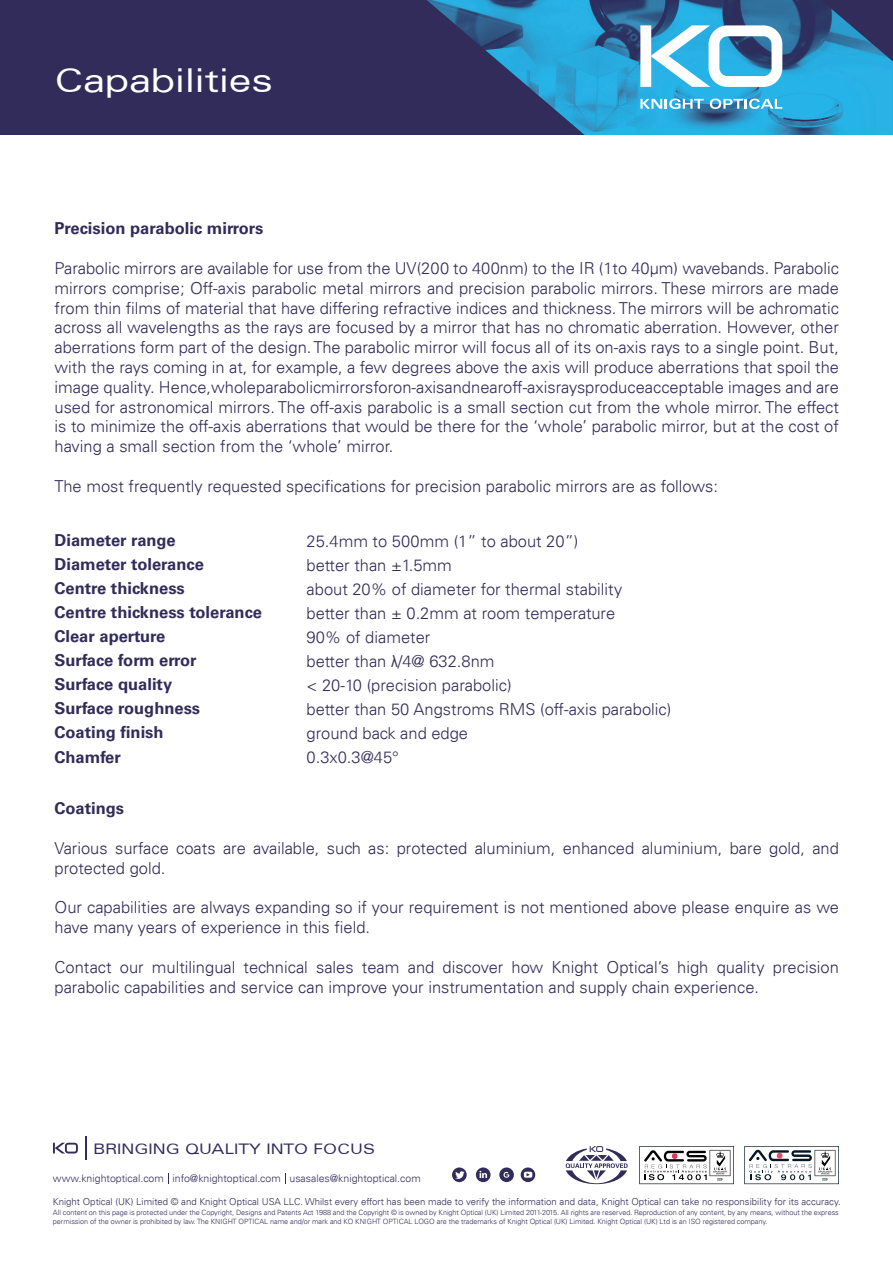
<style>
.page{position:relative;width:893px;height:1263px;background:#fff}
.page>*{position:absolute;margin:0;border:0;box-sizing:border-box;transform-origin:0 0}
.t1{font:expanded 33px "Univers";color:#fff}
.t2{font:300 16.5px/19.8px "Univers";color:#312c59}
.t3{font:700 16.5px/24px "Univers LT Std";color:#312c59}
.t4{font:expanded 14.55px "Univers";color:#312c59}
.t5{font:300 10.5px "Univers";color:#312c59}
.t6{font:300 9.6px "Univers";color:#312c59}
.t7{font:300 7.2px/8.7px "Univers";letter-spacing:-.005em;color:#312c59}
.s1{font-family:"Arial Narrow";font-weight:400}
</style>
<div class="page">
<div style="left:0;top:0;width:893px;height:134px;background:#312c59"></div>
<img style="left:427px;top:0;width:466px;height:135px">
<svg style="left:640px;top:99px;width:64px;height:10px"></svg>
<svg style="left:710px;top:99px;width:72px;height:10px"></svg>
<svg style="left:640px;top:25px;width:142px;height:62px;background:#89c5e0"></svg>
<svg style="left:53px;top:1143px;width:25px;height:10px"></svg>
<hr style="left:85px;top:1136px;width:2px;height:24px;background:#312c59">
<svg style="left:452px;top:1167px;width:15px;height:15px"></svg>
<div style="left:476px;top:1167px;width:14px;height:15px;background:#312c59;border-radius:50%"></div>
<svg style="left:455px;top:1171px;width:9px;height:8px"></svg>
<svg style="left:479px;top:1171px;width:8px;height:7px"></svg>
<div style="left:499px;top:1167px;width:15px;height:15px;background:#312c59;border-radius:50%"></div>
<svg style="left:503px;top:1171px;width:7px;height:7px"></svg>
<svg style="left:521px;top:1167px;width:14px;height:15px"></svg>
<svg style="left:524px;top:1172px;width:8px;height:6px"></svg>
<svg style="left:566px;top:1146px;width:62px;height:38px"></svg>
<svg style="left:639px;top:1146px;width:95px;height:38px"></svg>
<svg style="left:744px;top:1146px;width:95px;height:38px"></svg>
<h1 class="t1" style="left:54px;top:60px;width:220px">Capabilities</h1>
<p class="t3" style="left:55px;top:217px;width:210px">Precision parabolic mirrors</p>
<p class="t2" style="left:55px;top:258px;width:786px;text-align:justify">Parabolic mirrors are available for use from the UV(200 to 400nm) to the IR (1to 40μm) wavebands. Parabolic mirrors comprise; Off-axis parabolic metal mirrors and precision parabolic mirrors. These mirrors are made from thin films of material that have differing refractive indices and thickness. The mirrors will be achromatic across all wavelengths as the rays are focused by a mirror that has no chromatic aberration. However, other aberrations form part of the design. The parabolic mirror will focus all of its on-axis rays to a single point. But, with the rays coming in at, for example, a few degrees above the axis will produce aberrations that spoil the image quality. Hence,wholeparabolicmirrorsforon-axisandnearoff-axisraysproduceacceptable images and are used for astronomical mirrors. The off-axis parabolic is a small section cut from the whole mirror. The effect is to minimize the off-axis aberrations that would be there for the ‘whole’ parabolic mirror, but at the cost of having a small section from the ‘whole’ mirror.</p>
<p class="t2" style="left:55px;top:476px;width:665px">The most frequently requested specifications for precision parabolic mirrors are as follows:</p>
<p class="t3" style="left:55px;top:529px;width:209px">Diameter range<br>Diameter tolerance<br>Centre thickness<br>Centre thickness tolerance<br>Clear aperture<br>Surface form error<br>Surface quality<br>Surface roughness<br>Coating finish<br>Chamfer</p>
<p class="t2" style="left:307px;top:529px;width:366px;line-height:24px">25.4mm to 500mm (1” to about 20”)<br>better than ±1.5mm<br>about 20% of diameter for thermal stability<br>better than ± 0.2mm at room temperature<br>90% of diameter<br>better than <span class="s1">λ</span>/4@ 632.8nm<br>&lt; 20-10 (precision parabolic)<br>better than 50 Angstroms RMS (off-axis parabolic) ground back and edge<br>0.3x0.3@45°</p>
<p class="t3" style="left:55px;top:797px;width:71px">Coatings</p>
<p class="t2" style="left:55px;top:838px;width:786px">Various surface coats are available, such as: protected aluminium, enhanced aluminium, bare gold, and protected gold.</p>
<p class="t2" style="left:55px;top:898px;width:786px">Our capabilities are always expanding so if your requirement is not mentioned above please enquire as we have many years of experience in this field.</p>
<p class="t2" style="left:55px;top:957px;width:786px">Contact our multilingual technical sales team and discover how Knight Optical’s high quality precision parabolic capabilities and service can improve your instrumentation and supply chain experience.</p>
<p class="t4" style="left:94px;top:1140px;width:283px">BRINGING QUALITY INTO FOCUS</p>
<p class="t5" style="left:53px;top:1172px;width:369px">www.knightoptical.com info@knightoptical.com usasales@knightoptical.com</p>
<p class="t6" style="left:53px;top:1196px;width:789px">Knight Optical (UK) Limited © and Knight Optical USA LLC. Whilst every effort has been made to verify the information and data, Knight Optical can take no responsibility for its accuracy.</p>
<p class="t7" style="left:53px;top:1208px;width:787px">All content on this page is protected under the Copyright, Designs and Patents Act 1988 and the Copyright © is owned by Knight Optical (UK) Limited 2011-2015. All rights are reserved. Reproduction of any content, by any means, without the express permission of the owner is prohibited by law. The KNIGHT OPTICAL name and/or mark and KO KNIGHT OPTICAL LOGO are the trademarks of Knight Optical (UK) Limited. Knight Optical (UK) Ltd is an ISO registered company.</p>
</div>
